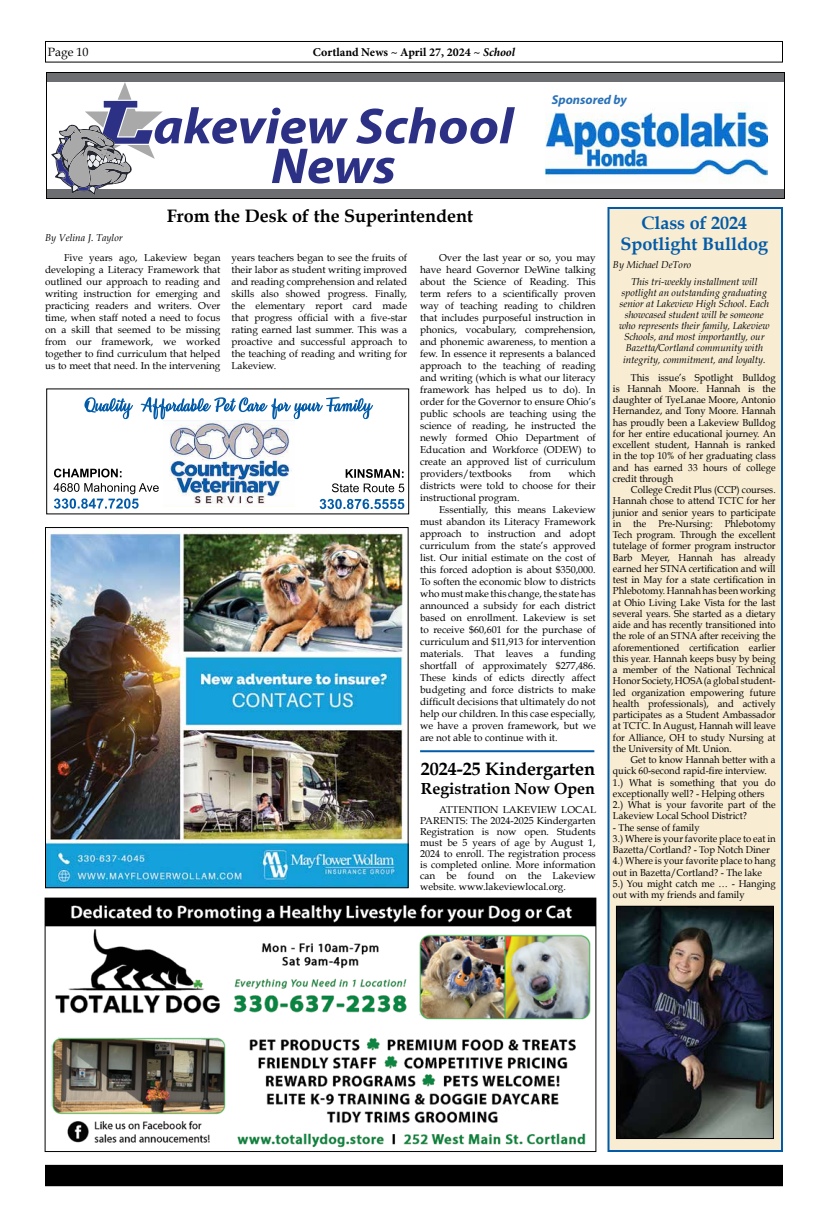
<style>
.page{position:relative;width:819px;height:1224px;background:#fff}
.page>*{position:absolute;margin:0;border:0;box-sizing:border-box;transform-origin:0 0}
.t1{font:700 18px "Book Antiqua";color:#000}
.t2{font:700 18px/21.6px "Book Antiqua";color:#015ba8;text-align:center}
.t3{font:700 16px "Book Antiqua";color:#000}
.t4{font:italic 700 12.9px "Myriad Pro";color:#2a72b8}
.t5{font:700 12px "Minion Pro";color:#000}
.t6{font:12px "Book Antiqua";color:#000}
.t7{font:10px/12px "Book Antiqua";color:#000;text-align:justify}
.t8{font:10px/11.2px "Book Antiqua";color:#000;text-align:justify;scale:.95 1}
.t9{font:italic 10px/11px "Book Antiqua";color:#000}
.s1{font-style:italic}
</style>
<div class="page">
<div style="left:45px;top:41px;width:738px;height:22px;border:1px solid #000"></div>
<div style="left:46px;top:1165px;width:736px;height:21px;background:#000"></div>
<div style="left:608px;top:207px;width:175px;height:945px;background:#f8ecd3;border:2px solid #015ba8"></div>
<img style="left:546px;top:102px;width:221px;height:81px">
<div style="left:46px;top:189px;width:738px;height:9px;background:#6d6e71"></div>
<svg style="left:51px;top:82px;width:464px;height:113px"></svg>
<div style="left:46px;top:72px;width:738px;height:10px;background:#6d6e71"></div>
<div style="left:46px;top:72px;width:739px;height:127px;border:1px solid #000"></div>
<img style="left:47px;top:900px;width:547px;height:248px">
<div style="left:45px;top:898px;width:551px;height:254px;border:1px solid #000"></div>
<img style="left:47px;top:531px;width:360px;height:355px">
<div style="left:45px;top:527px;width:364px;height:361px;border:1px solid #000"></div>
<img style="left:163px;top:421px;width:131px;height:86px">
<svg style="left:320px;top:499px;width:84px;height:10px"></svg>
<svg style="left:332px;top:469px;width:72px;height:23px"></svg>
<svg style="left:84px;top:397px;width:289px;height:22px"></svg>
<svg style="left:54px;top:483px;width:105px;height:26px"></svg>
<svg style="left:54px;top:469px;width:68px;height:8px"></svg>
<img style="left:618px;top:908px;width:154px;height:229px">
<div style="left:616px;top:906px;width:158px;height:233px;border:1px solid #000"></div>
<hr style="left:420px;top:750px;width:174px;height:2px;background:#015ba8">
<p class="t6" style="left:48px;top:44px;width:42px">Page 10</p>
<p class="t5" style="left:313px;top:44px;width:204px">Cortland News ~ April 27, 2024 ~ <span class="s1">School</span></p>
<p class="t4" style="left:552px;top:91px;width:77px">Sponsored by</p>
<h1 class="t1" style="left:167px;top:205px;width:308px">From the Desk of the Superintendent</h1>
<p class="t7" style="left:231px;top:251px;width:177px">years teachers began to see the fruits of their labor as student writing improved and reading comprehension and related skills also showed progress. Finally, the elementary report card made that progress official with a five-star rating earned last summer. This was a proactive and successful approach to the teaching of reading and writing for Lakeview.</p>
<p class="t7" style="left:420px;top:251px;width:177px;text-indent:19px">Over the last year or so, you may have heard Governor DeWine talking about the Science of Reading. This term refers to a scientifically proven way of teaching reading to children that includes purposeful instruction in phonics, vocabulary, comprehension, and phonemic awareness, to mention a few. In essence it represents a balanced approach to the teaching of reading and writing (which is what our literacy framework has helped us to do). In order for the Governor to ensure Ohio’s public schools are teaching using the science of reading, he instructed the newly formed Ohio Department of Education and Workforce (ODEW) to create an approved list of curriculum providers/textbooks</p>
<p class="t9" style="left:45px;top:232px;width:79px">By Velina J. Taylor</p>
<p class="t7" style="left:45px;top:251px;width:177px;text-indent:19px">Five years ago, Lakeview began developing a Literacy Framework that outlined our approach to reading and writing instruction for emerging and practicing readers and writers. Over time, when staff noted a need to focus on a skill that seemed to be missing from our framework, we worked together to find curriculum that helped us to meet that need. In the intervening</p>
<p class="t7" style="left:420px;top:467px;width:177px;text-indent:148px">which districts were told to choose for their instructional program.</p>
<p class="t7" style="left:420px;top:503px;width:177px;text-indent:19px">Essentially, this means Lakeview must abandon its Literacy Framework approach to instruction and adopt curriculum from the state’s approved list. Our initial estimate on the cost of this forced adoption is about $350,000.<br>To soften the economic blow to districts who must make this change, the state has announced a subsidy for each district based on enrollment. Lakeview is set to receive $60,601 for the purchase of curriculum and $11,913 for intervention materials. That leaves a funding shortfall of approximately $277,486.<br>These kinds of edicts directly affect budgeting and force districts to make difficult decisions that ultimately do not help our children. In this case especially, we have a proven framework, but we are not able to continue with it.</p>
<h1 class="t1" style="left:421px;top:758px;width:176px">2024-25 Kindergarten</h1>
<h2 class="t3" style="left:421px;top:779px;width:176px">Registration Now Open</h2>
<p class="t7" style="left:420px;top:804px;width:178px;line-height:11px;text-indent:19px">ATTENTION LAKEVIEW LOCAL PARENTS: The 2024-2025 Kindergarten Registration is now open. Students must be 5 years of age by August 1, 2024 to enroll. The registration process is completed online. More information can be found on the Lakeview website. www.lakeviewlocal.org.</p>
<p class="t7" style="left:529px;top:467px;width:23px">from</p>
<h1 class="t2" style="left:621px;top:212px;width:149px">Class of 2024<br>Spotlight Bulldog</h1>
<p class="t9" style="left:631px;top:257px;width:128px;line-height:17px;text-indent:-18px">By Michael DeToro<br>This tri-weekly installment will</p>
<p class="t9" style="left:619px;top:288px;width:152px;text-align:center">spotlight an outstanding graduating senior at Lakeview High School. Each showcased student will be someone who represents their family, Lakeview Schools, and most importantly, our Bazetta/Cortland community with</p>
<p class="t9" style="left:623px;top:355px;width:144px">integrity, commitment, and loyalty.</p>
<p class="t8" style="left:613px;top:372px;width:173px;text-indent:18px">This issue’s Spotlight Bulldog is Hannah Moore. Hannah is the daughter of TyeLanae Moore, Antonio Hernandez, and Tony Moore. Hannah has proudly been a Lakeview Bulldog for her entire educational journey. An excellent student, Hannah is ranked in the top 10% of her graduating class and has earned 33 hours of college credit through</p>
<p class="t8" style="left:613px;top:484px;width:173px;text-indent:18px">College Credit Plus (CCP) courses.<br>Hannah chose to attend TCTC for her junior and senior years to participate in the Pre-Nursing: Phlebotomy Tech program. Through the excellent tutelage of former program instructor Barb Meyer, Hannah has already earned her STNA certification and will test in May for a state certification in Phlebotomy. Hannah has been working at Ohio Living Lake Vista for the last several years. She started as a dietary aide and has recently transitioned into the role of an STNA after receiving the aforementioned certification earlier this year. Hannah keeps busy by being a member of the National Technical Honor Society, HOSA (a global student&shy;led organization empowering future health professionals), and actively participates as a Student Ambassador at TCTC. In August, Hannah will leave for Alliance, OH to study Nursing at the University of Mt. Union.</p>
<p class="t8" style="left:613px;top:754px;width:173px;text-align:left;text-indent:18px">Get to know Hannah better with a quick 60-second rapid-fire interview.<br>1.) What is something that you do exceptionally well? - Helping others 2.) What is your favorite part of the Lakeview Local School District?</p>
<p class="t8" style="left:613px;top:822px;width:173px;text-align:left">- The sense of family<br>3.) Where is your favorite place to eat in Bazetta/Cortland? - Top Notch Diner 4.) Where is your favorite place to hang out in Bazetta/Cortland? - The lake<br>5.) You might catch me … - Hanging out with my friends and family</p>
</div>
